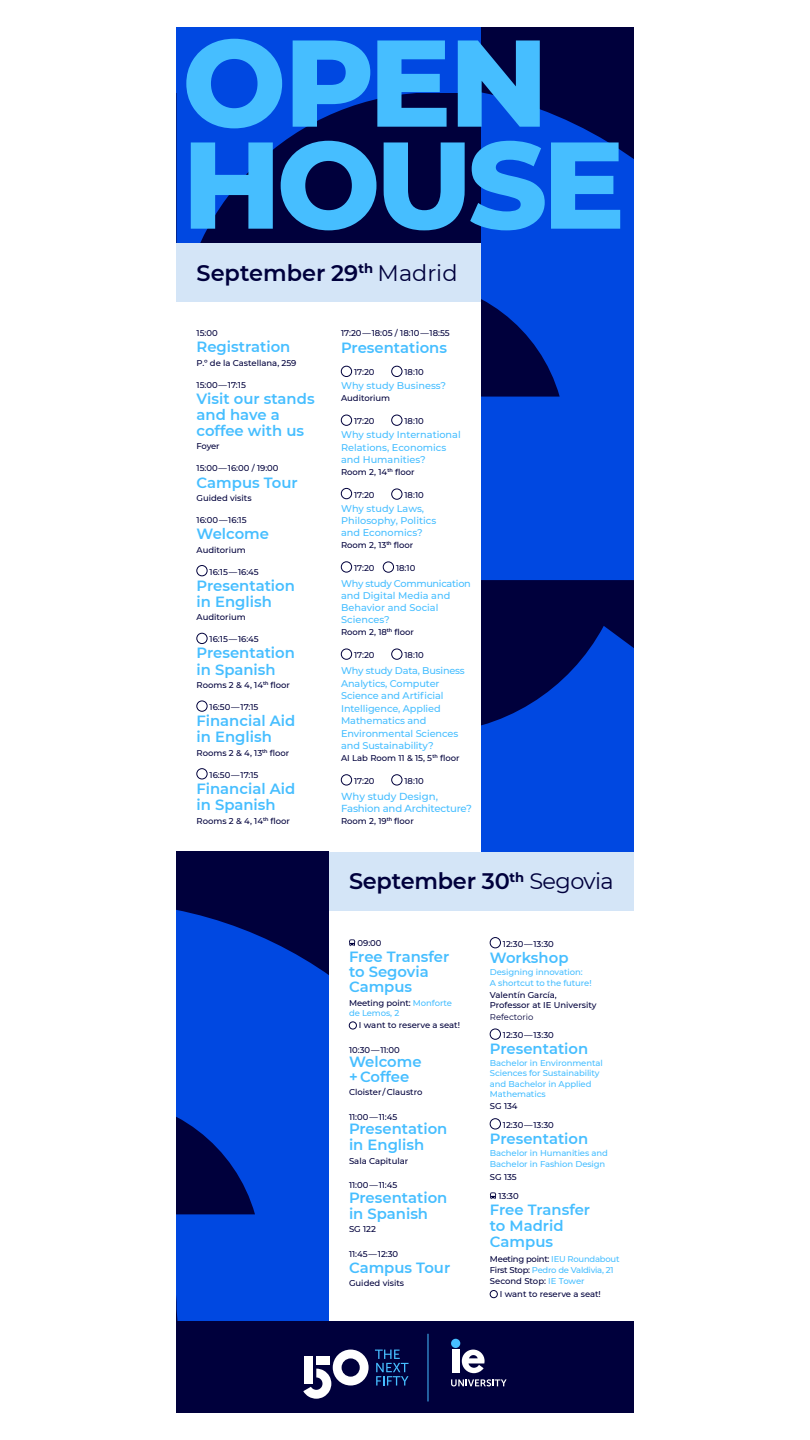
<style>
.page{position:relative;width:810px;height:1440px;background:#fff}
.page>*{position:absolute;margin:0;border:0;box-sizing:border-box;transform-origin:0 0}
.t1{font:800 123.15px/102px "Montserrat";letter-spacing:-.04em;color:#46beff}
.t2{font:600 22.42px "Montserrat";letter-spacing:-.01em;color:#00003c}
.t3{font:600 14.77px/16px "Montserrat";color:#46beff}
.t4{font:500 10.12px/12.3px "Montserrat";letter-spacing:-.02em;color:#46beff}
.t5{font:500 9.75px/12.3px "Montserrat";letter-spacing:-.01em;color:#46beff}
.t6{font:500 8.48px/18.6px "Montserrat";color:#00003c}
.t7{font:500 8.48px/10.6px "Montserrat";letter-spacing:-.01em;color:#46beff}
.t8{font:500 8.48px/11px "Montserrat";letter-spacing:-.03em;color:#46beff}
.t9{font:8.48px "Montserrat";color:#00003c}
.s1{font-weight:400}
.s2{color:#00003c}
</style>
<div class="page">
<div style="left:176px;top:27px;width:305px;height:220px;background:#00003c"></div>
<div style="left:176px;top:27px;width:305px;height:65px;background:#0048e1"></div>
<svg style="left:176px;top:92px;width:259px;height:152px"></svg>
<div style="left:481px;top:27px;width:153px;height:811px;background:#00003c"></div>
<svg style="left:481px;top:92px;width:153px;height:760px;fill:#0048e1"></svg>
<div style="left:176px;top:852px;width:153px;height:470px;background:#00003c"></div>
<svg style="left:176px;top:909px;width:153px;height:412px;background:#003dc8"></svg>
<div style="left:176px;top:244px;width:305px;height:58px;background:#d4e5f7"></div>
<div style="left:329px;top:852px;width:305px;height:58px;background:#d4e5f7"></div>
<div style="left:197px;top:565px;width:10px;height:11px;border:1px solid #00003c;border-radius:50%"></div>
<div style="left:197px;top:633px;width:10px;height:11px;border:1px solid #00003c;border-radius:50%"></div>
<div style="left:197px;top:701px;width:10px;height:10px;border:1px solid #00003c;border-radius:50%"></div>
<div style="left:197px;top:768px;width:10px;height:11px;border:1px solid #00003c;border-radius:50%"></div>
<svg style="left:349px;top:939px;width:6px;height:7px"></svg>
<div style="left:349px;top:1022px;width:8px;height:7px;border:1px solid #00003c;border-radius:50%"></div>
<div style="left:341px;top:366px;width:11px;height:11px;border:1px solid #00003c;border-radius:50%"></div>
<div style="left:391px;top:366px;width:11px;height:11px;border:1px solid #00003c;border-radius:50%"></div>
<div style="left:341px;top:415px;width:11px;height:11px;border:1px solid #00003c;border-radius:50%"></div>
<div style="left:391px;top:415px;width:11px;height:11px;border:1px solid #00003c;border-radius:50%"></div>
<div style="left:341px;top:488px;width:11px;height:11px;border:1px solid #00003c;border-radius:50%"></div>
<div style="left:391px;top:489px;width:11px;height:10px;border:1px solid #00003c;border-radius:50%"></div>
<div style="left:341px;top:562px;width:11px;height:10px;border:1px solid #00003c;border-radius:50%"></div>
<div style="left:383px;top:562px;width:11px;height:10px;border:1px solid #00003c;border-radius:50%"></div>
<div style="left:341px;top:649px;width:11px;height:11px;border:1px solid #00003c;border-radius:50%"></div>
<div style="left:391px;top:649px;width:11px;height:11px;border:1px solid #00003c;border-radius:50%"></div>
<div style="left:341px;top:775px;width:11px;height:10px;border:1px solid #00003c;border-radius:50%"></div>
<div style="left:391px;top:775px;width:11px;height:10px;border:1px solid #00003c;border-radius:50%"></div>
<div style="left:490px;top:937px;width:11px;height:11px;border:1px solid #00003c;border-radius:50%"></div>
<div style="left:490px;top:1029px;width:11px;height:11px;border:1px solid #00003c;border-radius:50%"></div>
<div style="left:490px;top:1118px;width:11px;height:11px;border:1px solid #00003c;border-radius:50%"></div>
<svg style="left:490px;top:1192px;width:6px;height:7px"></svg>
<div style="left:490px;top:1290px;width:8px;height:8px;border:1px solid #00003c;border-radius:50%"></div>
<div style="left:176px;top:1322px;width:458px;height:91px;background:#00003c"></div>
<hr style="left:428px;top:1334px;width:1px;height:67px;background:#46beff">
<svg style="left:303px;top:1350px;width:66px;height:49px"></svg>
<svg style="left:375px;top:1350px;width:34px;height:36px"></svg>
<svg style="left:462px;top:1350px;width:23px;height:23px"></svg>
<div style="left:452px;top:1350px;width:8px;height:23px;background:#fff"></div>
<div style="left:451px;top:1339px;width:9px;height:9px;background:#46beff;border-radius:50%"></div>
<svg style="left:451px;top:1379px;width:56px;height:7px"></svg>
<h1 class="t1" style="left:182px;top:25px;width:444px">OPEN<br>HOUSE</h1>
<h2 class="t2" style="left:197px;top:257px;width:262px">September 29<sup>th</sup> <span class="s1">Madrid</span></h2>
<p class="t6" style="left:197px;top:323px;width:23px">15:00</p>
<h3 class="t3" style="left:197px;top:338px;width:95px">Registration</h3>
<p class="t6" style="left:197px;top:353px;width:101px">P.º de la Castellana, 259</p>
<p class="t6" style="left:197px;top:375px;width:51px">15:00 — 17:15</p>
<h3 class="t3" style="left:197px;top:390px;width:120px">Visit our stands and have a coffee with us</h3>
<p class="t6" style="left:197px;top:437px;width:25px">Foyer</p>
<p class="t6" style="left:197px;top:459px;width:84px">15:00 —16:00 / 19:00</p>
<h3 class="t3" style="left:197px;top:474px;width:103px">Campus Tour</h3>
<p class="t6" style="left:197px;top:488px;width:57px">Guided visits</p>
<p class="t6" style="left:197px;top:510px;width:51px">16:00 — 16:15</p>
<h3 class="t3" style="left:197px;top:525px;width:74px">Welcome</h3>
<p class="t6" style="left:197px;top:540px;width:51px">Auditorium</p>
<p class="t6" style="left:210px;top:562px;width:51px">16:15—16:45</p>
<h3 class="t3" style="left:197px;top:577px;width:100px">Presentation in English</h3>
<p class="t6" style="left:197px;top:608px;width:51px">Auditorium</p>
<p class="t6" style="left:210px;top:630px;width:51px">16:15 — 16:45</p>
<h3 class="t3" style="left:197px;top:645px;width:100px">Presentation in Spanish</h3>
<p class="t6" style="left:197px;top:675px;width:95px">Rooms 2 &amp; 4, 14<sup>th</sup> floor</p>
<p class="t6" style="left:210px;top:697px;width:50px">16:50—17:15</p>
<h3 class="t3" style="left:197px;top:712px;width:100px">Financial Aid in English</h3>
<p class="t6" style="left:197px;top:743px;width:94px">Rooms 2 &amp; 4, 13<sup>th</sup> floor</p>
<p class="t6" style="left:210px;top:765px;width:50px">16:50—17:15</p>
<h3 class="t3" style="left:197px;top:780px;width:100px">Financial Aid in Spanish</h3>
<p class="t6" style="left:197px;top:811px;width:95px">Rooms 2 &amp; 4, 14<sup>th</sup> floor</p>
<p class="t6" style="left:341px;top:323px;width:110px">17:20 — 18:05 / 18:10 — 18:55</p>
<h3 class="t3" style="left:341px;top:339px;width:107px">Presentations</h3>
<p class="t6" style="left:354px;top:363px;width:22px">17:20</p>
<p class="t6" style="left:405px;top:363px;width:21px">18:10</p>
<p class="t5" style="left:341px;top:379px;width:107px">Why study Business?</p>
<p class="t6" style="left:341px;top:389px;width:51px">Auditorium</p>
<p class="t6" style="left:354px;top:412px;width:22px">17:20</p>
<p class="t6" style="left:405px;top:412px;width:21px">18:10</p>
<p class="t5" style="left:341px;top:428px;width:121px">Why study International<br>Relations, Economics and Humanities?</p>
<p class="t6" style="left:341px;top:462px;width:75px">Room 2, 14<sup>th</sup> floor</p>
<p class="t6" style="left:354px;top:485px;width:22px">17:20</p>
<p class="t6" style="left:405px;top:485px;width:21px">18:10</p>
<p class="t5" style="left:341px;top:502px;width:97px">Why study Laws,<br>Philosophy, Politics and Economics?</p>
<p class="t6" style="left:341px;top:535px;width:74px">Room 2, 13<sup>th</sup> floor</p>
<p class="t6" style="left:354px;top:558px;width:22px">17:20</p>
<p class="t6" style="left:396px;top:558px;width:21px">18:10</p>
<p class="t5" style="left:341px;top:577px;width:131px">Why study Communication and Digital Media and<br>Behavior and Social<br>Sciences?</p>
<p class="t6" style="left:341px;top:623px;width:74px">Room 2, 18<sup>th</sup> floor</p>
<p class="t6" style="left:354px;top:645px;width:22px">17:20</p>
<p class="t6" style="left:405px;top:645px;width:21px">18:10</p>
<p class="t5" style="left:341px;top:664px;width:125px;line-height:12.5px">Why study Data, Business<br>Analytics, Computer<br>Science and Artificial<br>Intelligence, Applied<br>Mathematics and<br>Environmental Sciences and Sustainability?</p>
<p class="t6" style="left:341px;top:748px;width:120px">AI Lab Room 11 &amp; 15, 5<sup>th</sup> floor</p>
<p class="t6" style="left:354px;top:771px;width:22px">17:20</p>
<p class="t6" style="left:405px;top:771px;width:21px">18:10</p>
<p class="t4" style="left:341px;top:789px;width:132px">Why study Design,<br>Fashion and Architecture?</p>
<p class="t6" style="left:341px;top:811px;width:74px">Room 2, 19<sup>th</sup> floor</p>
<h2 class="t2" style="left:349px;top:865px;width:266px">September 30<sup>th</sup> <span class="s1">Segovia</span></h2>
<p class="t6" style="left:358px;top:933px;width:26px">09:00</p>
<h3 class="t3" style="left:349px;top:948px;width:102px;line-height:15.2px">Free Transfer to Segovia<br>Campus</h3>
<p class="t7" style="left:349px;top:997px;width:104px;line-height:10.1px"><span class="s2">Meeting point:</span> Monforte de Lemos, 2</p>
<p class="t6" style="left:359px;top:1016px;width:103px">I want to reserve a seat!</p>
<p class="t6" style="left:349px;top:1040px;width:52px">10:30—11:00</p>
<h3 class="t3" style="left:349px;top:1054px;width:74px;line-height:14.4px">Welcome + Coffee</h3>
<p class="t6" style="left:349px;top:1083px;width:75px">Cloister / Claustro</p>
<p class="t6" style="left:349px;top:1107px;width:50px">11:00—11:45</p>
<h3 class="t3" style="left:349px;top:1120px;width:100px">Presentation in English</h3>
<p class="t6" style="left:349px;top:1151px;width:61px">Sala Capitular</p>
<p class="t6" style="left:349px;top:1176px;width:50px">11:00—11:45</p>
<h3 class="t3" style="left:349px;top:1189px;width:100px">Presentation in Spanish</h3>
<p class="t6" style="left:349px;top:1220px;width:28px">SG 122</p>
<p class="t6" style="left:349px;top:1244px;width:51px">11:45—12:30</p>
<h3 class="t3" style="left:349px;top:1259px;width:103px">Campus Tour</h3>
<p class="t6" style="left:349px;top:1273px;width:57px">Guided visits</p>
<p class="t6" style="left:503px;top:934px;width:52px">12:30—13:30</p>
<h3 class="t3" style="left:490px;top:949px;width:80px">Workshop</h3>
<p class="t7" style="left:490px;top:966px;width:103px;line-height:11.4px">Designing innovation:<br>A shortcut to the future!</p>
<p class="t6" style="left:490px;top:990px;width:108px;line-height:10.1px">Valentín García,<br>Professor at IE University</p>
<p class="t9" style="left:490px;top:1011px;width:45px">Refectorio</p>
<p class="t6" style="left:503px;top:1025px;width:52px">12:30—13:30</p>
<h3 class="t3" style="left:490px;top:1040px;width:100px">Presentation</h3>
<p class="t7" style="left:490px;top:1057px;width:114px">Bachelor in Environmental<br>Sciences for Sustainability and Bachelor in Applied<br>Mathematics</p>
<p class="t6" style="left:503px;top:1097px;width:52px;text-indent:-13px">SG 134<br>12:30—13:30</p>
<h3 class="t3" style="left:490px;top:1130px;width:100px">Presentation</h3>
<p class="t7" style="left:490px;top:1147px;width:119px;line-height:11px">Bachelor in Humanities and<br>Bachelor in Fashion Design</p>
<p class="t6" style="left:490px;top:1167px;width:30px;text-align:right">SG 135<br>13:30</p>
<h3 class="t3" style="left:490px;top:1201px;width:102px">Free Transfer to Madrid<br>Campus</h3>
<p class="t8" style="left:490px;top:1253px;width:131px"><span class="s2">Meeting point:</span> IEU Roundabout<br><span class="s2">First Stop:</span> Pedro de Valdivia, 21<br><span class="s2">Second Stop:</span> IE Tower</p>
<p class="t6" style="left:500px;top:1284px;width:103px">I want to reserve a seat!</p>
</div>
